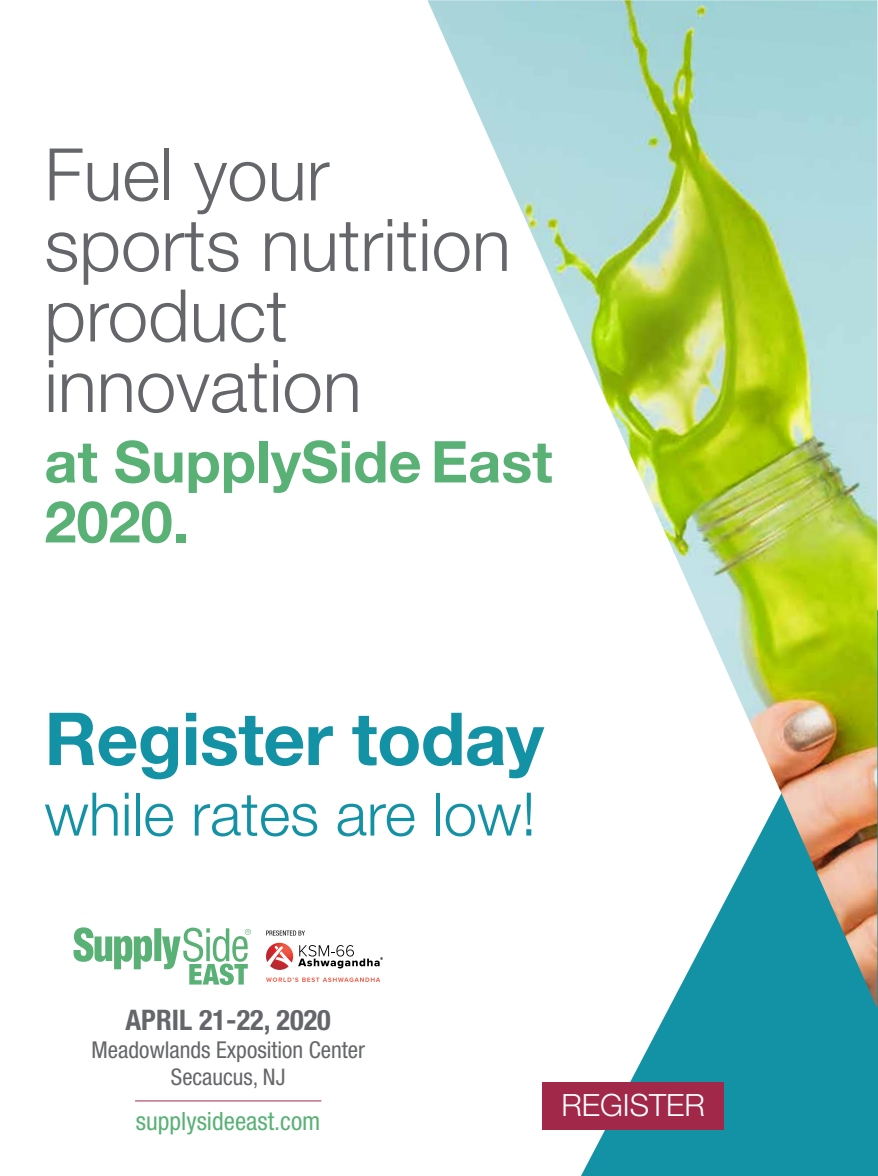
<style>
.page{position:relative;width:878px;height:1176px;background:#fff}
.page>*{position:absolute;margin:0;border:0;box-sizing:border-box;transform-origin:0 0}
.t1{font:700 73.05px "Helvetica Neue LT Std";letter-spacing:-.01em;color:#1492a5}
.t2{font:300 72.6px/70.5px "Helvetica Neue LT Std";color:#656669}
.t3{font:300 60px "Helvetica Neue LT Std";color:#1492a5}
.t4{font:700 57.6px/60px "Helvetica Neue LT Std";color:#59b176}
.t5{font:300 30.75px "Helvetica Neue LT Std";color:#fff}
.t6{font:700 condensed 28.35px "Helvetica Neue LT Std";color:#656669}
.t7{font:condensed 25.2px "Helvetica Neue LT Std";color:#59b176}
.t8{font:condensed 23.25px "Helvetica Neue LT Std";color:#656669}
.t9{font:condensed 22.95px "Helvetica Neue LT Std";color:#656669}
</style>
<div class="page">
<svg style="left:578px;top:1008px;width:299px;height:167px;background:#35a0b1"></svg>
<img style="left:427px;top:0;width:450px;height:1008px">
<div style="left:542px;top:1081px;width:181px;height:48px;background:#a22849"></div>
<hr style="left:135px;top:1100px;width:186px;height:1px;background:#a22849">
<svg style="left:266px;top:930px;width:39px;height:5px"></svg>
<svg style="left:266px;top:942px;width:117px;height:27px"></svg>
<svg style="left:266px;top:977px;width:114px;height:4px"></svg>
<svg style="left:74px;top:927px;width:177px;height:57px"></svg>
<p class="t2" style="left:44px;top:138px;width:468px">Fuel your sports nutrition product innovation</p>
<p class="t4" style="left:44px;top:430px;width:509px">at SupplySide East<br>2020.</p>
<p class="t1" style="left:44px;top:693px;width:501px">Register today</p>
<p class="t3" style="left:44px;top:777px;width:493px">while rates are low!</p>
<p class="t6" style="left:125px;top:1002px;width:207px">APRIL 21-22, 2020</p>
<p class="t8" style="left:91px;top:1036px;width:275px">Meadowlands Exposition Center</p>
<p class="t9" style="left:171px;top:1062px;width:116px">Secaucus, NJ</p>
<p class="t7" style="left:136px;top:1106px;width:186px">supplysideeast.com</p>
<p class="t5" style="left:561px;top:1085px;width:145px">REGISTER</p>
</div>
